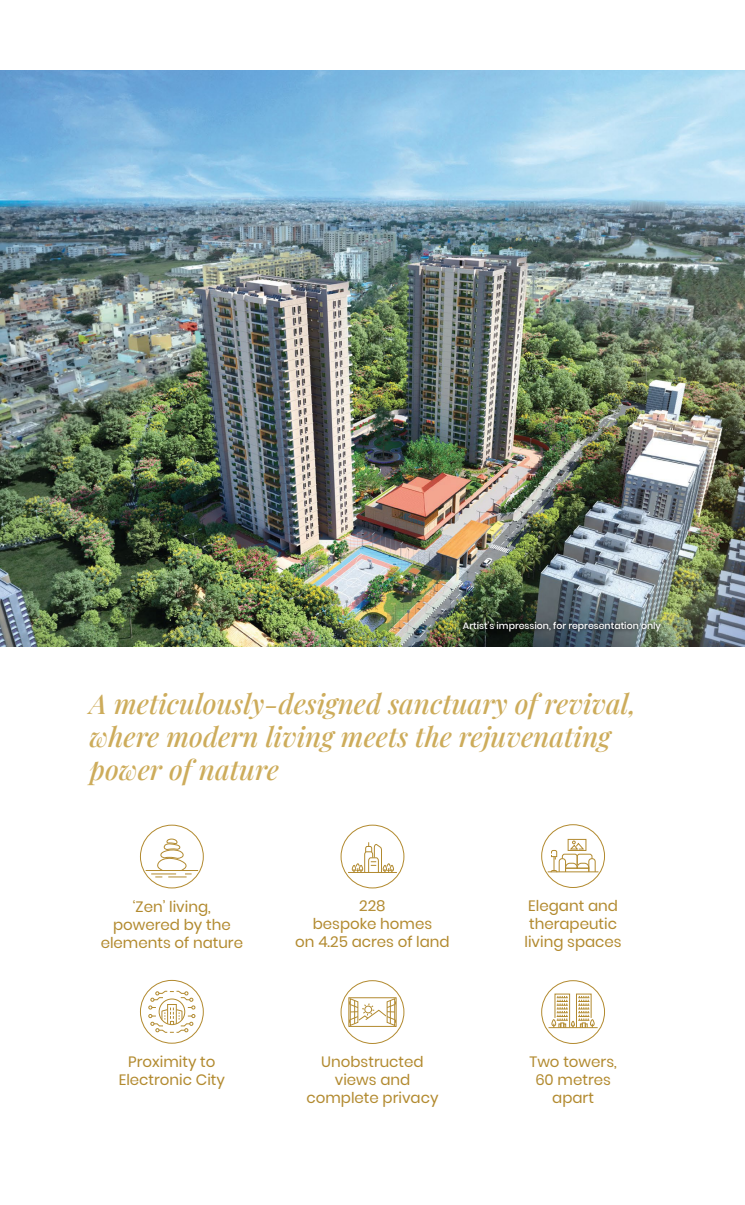
<style>
.page{position:relative;width:745px;height:1205px;background:#fff}
.page>*{position:absolute;margin:0;border:0;box-sizing:border-box;transform-origin:0 0}
.t1{font:italic 500 27.5px/33px "Playfair Display";color:#cdac5b}
.t2{font:15px/18px "Poppins";color:#b28a2f;text-align:center}
.t3{font:500 9.38px "Poppins";color:#fff}
</style>
<div class="page">
<img style="left:0;top:71px;width:744px;height:575px">
<img style="left:457px;top:616px;width:209px;height:24px">
<div style="left:541px;top:980px;width:63px;height:64px;border:1px solid #b28a2f;border-radius:50%"></div>
<hr style="left:548px;top:1027px;width:49px;height:1px;background:#b28a2f">
<svg style="left:551px;top:993px;width:43px;height:35px"></svg>
<div style="left:340px;top:824px;width:64px;height:64px;border:1px solid #b28a2f;border-radius:50%"></div>
<hr style="left:348px;top:872px;width:48px;height:1px;background:#b28a2f">
<svg style="left:351px;top:842px;width:42px;height:30px"></svg>
<div style="left:541px;top:824px;width:63px;height:64px;border:1px solid #b28a2f;border-radius:50%"></div>
<div style="left:567px;top:839px;width:19px;height:12px;border:1px solid #b28a2f"></div>
<svg style="left:549px;top:840px;width:46px;height:33px"></svg>
<hr style="left:547px;top:871px;width:51px;height:1px;background:#b28a2f">
<div style="left:140px;top:980px;width:64px;height:63px;border:1px solid #b28a2f;border-radius:50%"></div>
<svg style="left:148px;top:990px;width:47px;height:43px"></svg>
<div style="left:340px;top:980px;width:64px;height:64px;border:1px solid #b28a2f;border-radius:50%"></div>
<svg style="left:349px;top:997px;width:47px;height:30px"></svg>
<div style="left:140px;top:824px;width:64px;height:64px;border:1px solid #b28a2f;border-radius:50%"></div>
<hr style="left:145px;top:870px;width:53px;height:1px;background:#b28a2f">
<svg style="left:151px;top:838px;width:40px;height:39px"></svg>
<p class="t3" style="left:462px;top:620px;width:199px">Artist’s impression, for representation only</p>
<h1 class="t1" style="left:90px;top:685px;width:547px">A meticulously-designed sanctuary of revival, where modern living meets the rejuvenating power of nature</h1>
<p class="t2" style="left:101px;top:898px;width:144px">‘Zen’ living, powered by the elements of nature</p>
<p class="t2" style="left:295px;top:897px;width:156px">228<br>bespoke homes<br>on 4.25 acres of land</p>
<p class="t2" style="left:524px;top:897px;width:99px">Elegant and therapeutic living spaces</p>
<p class="t2" style="left:119px;top:1053px;width:108px">Proximity to<br>Electronic City</p>
<p class="t2" style="left:306px;top:1053px;width:133px">Unobstructed views and complete privacy</p>
<p class="t2" style="left:529px;top:1053px;width:89px">Two towers,<br>60 metres apart</p>
</div>
